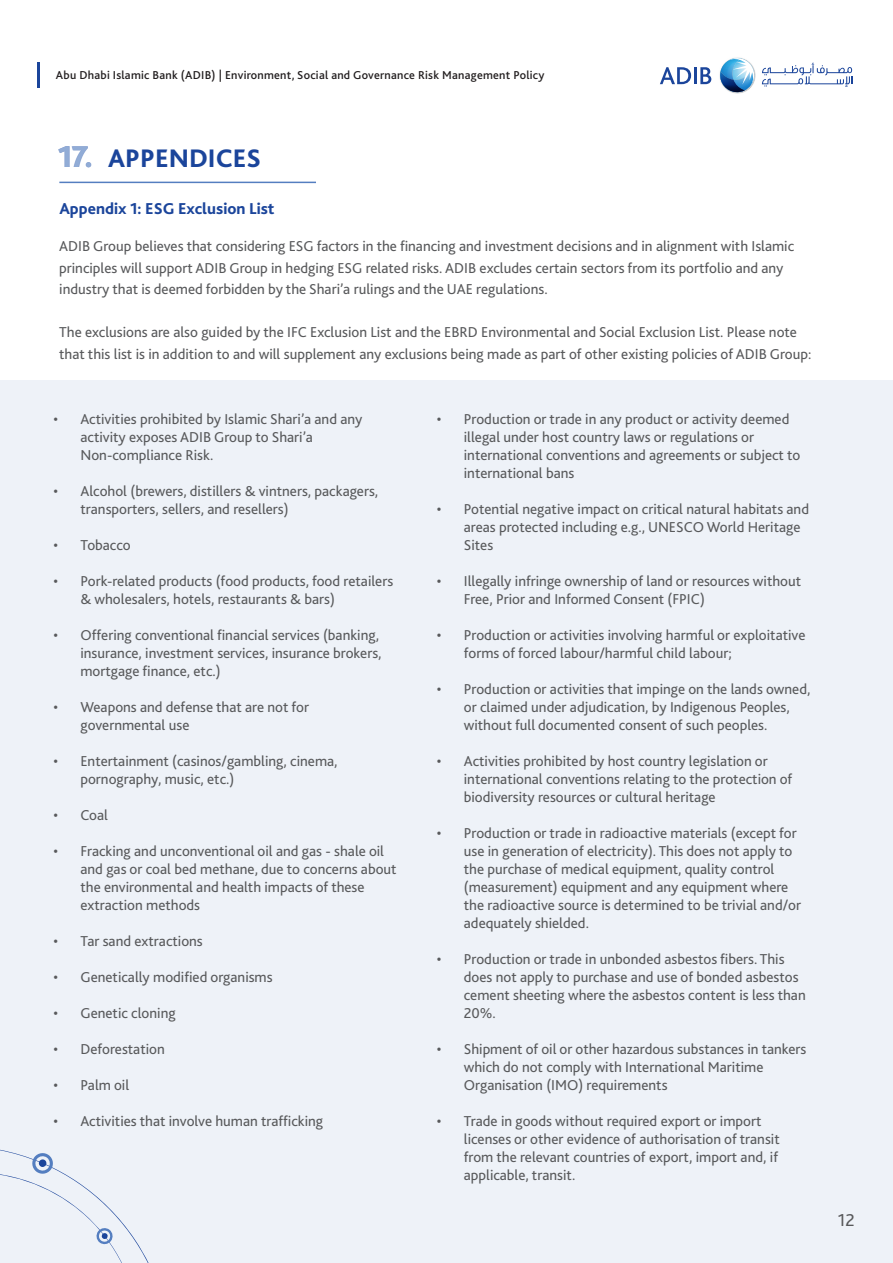
<style>
.page{position:relative;width:893px;height:1263px;background:#fff}
.page>*{position:absolute;margin:0;border:0;box-sizing:border-box;transform-origin:0 0}
.t1{font:26.55px "Bliss 2 XB";color:#1b459b}
.t2{font:18px "Bliss 2 R";color:#58595b}
.t3{font:16.5px "Bliss 2 XB";color:#1b459b}
.t4{font:15px/18px "Bliss 2 R";color:#58595b}
.t5{font:12px "Bliss 2 M";letter-spacing:.02em;color:#231f20}
.s1{font-family:"Bliss 2 H";font-size:31.2px}
</style>
<div class="page">
<div style="left:0;top:380px;width:893px;height:883px;background:#eef2f8"></div>
<hr style="left:59px;top:182px;width:257px;height:1px;background:#547ec0">
<svg style="left:0;top:1149px;width:149px;height:114px"></svg>
<svg style="left:731px;top:92px;width:13px;height:2px"></svg>
<svg style="left:660px;top:67px;width:31px;height:17px"></svg>
<hr style="left:694px;top:67px;width:3px;height:17px;background:#1b459b">
<svg style="left:700px;top:67px;width:11px;height:17px"></svg>
<svg style="left:762px;top:63px;width:90px;height:24px"></svg>
<svg style="left:719px;top:57px;width:37px;height:35px"></svg>
<hr style="left:37px;top:62px;width:2px;height:25px;background:#1b459b">
<p class="t5" style="left:56px;top:67px;width:490px">Abu Dhabi Islamic Bank (ADIB) | Environment, Social and Governance Risk Management Policy</p>
<h1 class="t1" style="left:57px;top:142px;width:205px"><span class="s1">17.</span> APPENDICES</h1>
<p class="t3" style="left:59px;top:198px;width:217px">Appendix 1: ESG Exclusion List</p>
<p class="t4" style="left:59px;top:235px;width:736px;line-height:21.6px">ADIB Group believes that considering ESG factors in the financing and investment decisions and in alignment with Islamic principles will support ADIB Group in hedging ESG related risks. ADIB excludes certain sectors from its portfolio and any industry that is deemed forbidden by the Shari’a rulings and the UAE regulations.</p>
<p class="t4" style="left:59px;top:321px;width:754px;line-height:21.6px">The exclusions are also guided by the IFC Exclusion List and the EBRD Environmental and Social Exclusion List. Please note that this list is in addition to and will supplement any exclusions being made as part of other existing policies of ADIB Group:</p>
<p class="t4" style="left:80px;top:409px;width:283px;text-indent:-27px">• Activities prohibited by Islamic Shari’a and any activity exposes ADIB Group to Shari’a<br>Non-compliance Risk.</p>
<p class="t4" style="left:80px;top:481px;width:299px;text-indent:-27px">• Alcohol (brewers, distillers &amp; vintners, packagers, transporters, sellers, and resellers)</p>
<p class="t4" style="left:53px;top:535px;width:79px">• Tobacco</p>
<p class="t4" style="left:80px;top:571px;width:314px;text-indent:-27px">• Pork-related products (food products, food retailers &amp; wholesalers, hotels, restaurants &amp; bars)</p>
<p class="t4" style="left:80px;top:625px;width:303px;text-indent:-27px">• Offering conventional financial services (banking, insurance, investment services, insurance brokers, mortgage finance, etc.)</p>
<p class="t4" style="left:80px;top:697px;width:230px;text-indent:-27px">• Weapons and defense that are not for governmental use</p>
<p class="t4" style="left:80px;top:751px;width:259px;text-indent:-27px">• Entertainment (casinos/gambling, cinema, pornography, music, etc.)</p>
<p class="t4" style="left:53px;top:805px;width:56px">• Coal</p>
<p class="t4" style="left:80px;top:841px;width:318px;text-indent:-27px">• Fracking and unconventional oil and gas - shale oil and gas or coal bed methane, due to concerns about the environmental and health impacts of these extraction methods</p>
<p class="t4" style="left:53px;top:931px;width:151px">• Tar sand extractions</p>
<p class="t4" style="left:53px;top:967px;width:221px">• Genetically modified organisms</p>
<p class="t4" style="left:53px;top:1003px;width:124px">• Genetic cloning</p>
<p class="t4" style="left:53px;top:1039px;width:113px">• Deforestation</p>
<p class="t4" style="left:53px;top:1075px;width:77px">• Palm oil</p>
<p class="t4" style="left:53px;top:1111px;width:271px">• Activities that involve human trafficking</p>
<p class="t4" style="left:464px;top:409px;width:338px;text-indent:-27px">• Production or trade in any product or activity deemed illegal under host country laws or regulations or international conventions and agreements or subject to international bans</p>
<p class="t4" style="left:464px;top:499px;width:347px;text-indent:-27px">• Potential negative impact on critical natural habitats and areas protected including e.g., UNESCO World Heritage<br>Sites</p>
<p class="t4" style="left:464px;top:571px;width:339px;text-indent:-27px">• Illegally infringe ownership of land or resources without<br>Free, Prior and Informed Consent (FPIC)</p>
<p class="t4" style="left:464px;top:625px;width:343px;text-indent:-27px">• Production or activities involving harmful or exploitative forms of forced labour/harmful child labour;</p>
<p class="t4" style="left:464px;top:679px;width:348px;text-indent:-27px">• Production or activities that impinge on the lands owned, or claimed under adjudication, by Indigenous Peoples, without full documented consent of such peoples.</p>
<p class="t4" style="left:464px;top:751px;width:330px;text-indent:-27px">• Activities prohibited by host country legislation or international conventions relating to the protection of biodiversity resources or cultural heritage</p>
<p class="t4" style="left:464px;top:823px;width:339px;text-indent:-27px">• Production or trade in radioactive materials (except for use in generation of electricity). This does not apply to the purchase of medical equipment, quality control (measurement) equipment and any equipment where the radioactive source is determined to be trivial and/or adequately shielded.</p>
<p class="t4" style="left:464px;top:949px;width:343px;text-indent:-27px">• Production or trade in unbonded asbestos fibers. This does not apply to purchase and use of bonded asbestos cement sheeting where the asbestos content is less than 20%.</p>
<p class="t4" style="left:464px;top:1039px;width:344px;text-indent:-27px">• Shipment of oil or other hazardous substances in tankers which do not comply with International Maritime<br>Organisation (IMO) requirements</p>
<p class="t4" style="left:464px;top:1111px;width:317px;text-indent:-27px">• Trade in goods without required export or import licenses or other evidence of authorisation of transit from the relevant countries of export, import and, if applicable, transit.</p>
<p class="t2" style="left:838px;top:1209px;width:18px">12</p>
</div>
